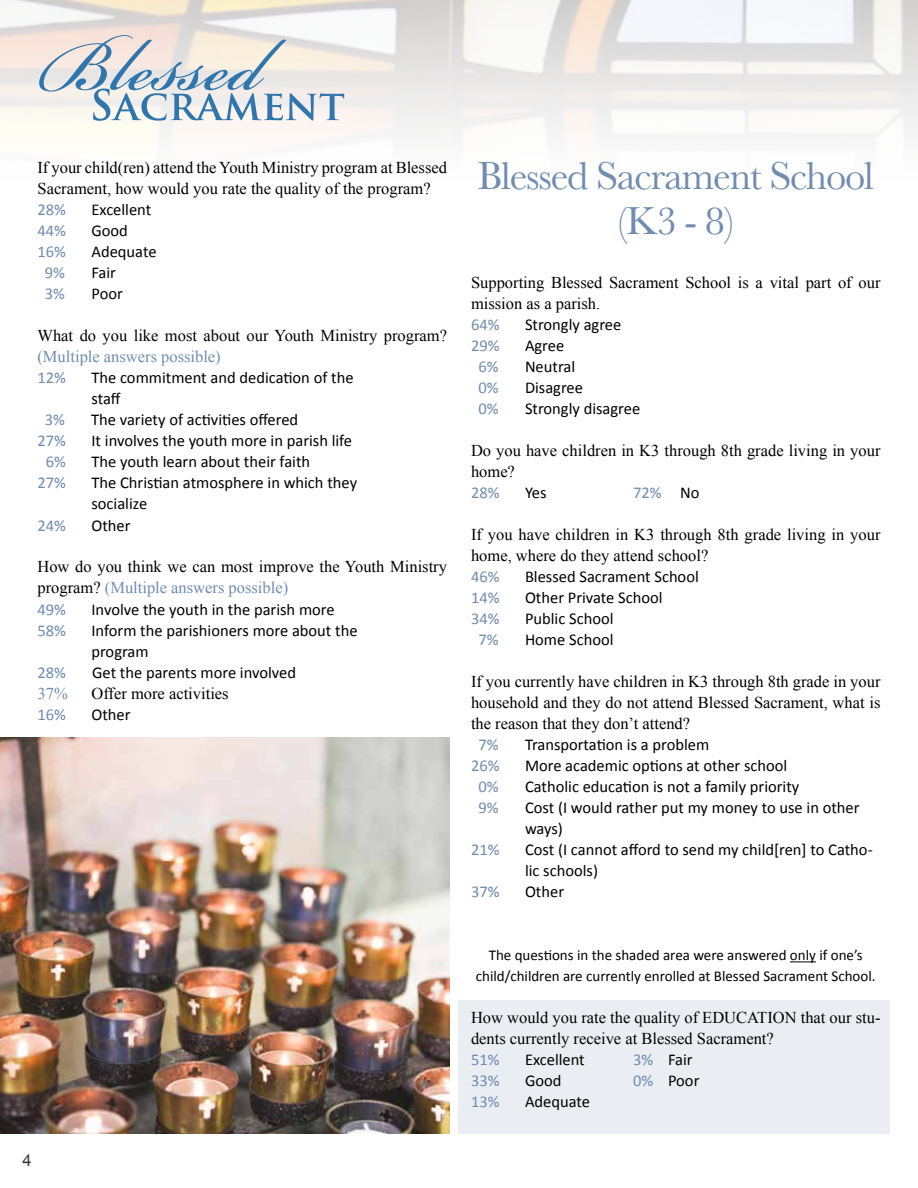
<style>
.page{position:relative;width:918px;height:1188px;background:#fff}
.page>*{position:absolute;margin:0;border:0;box-sizing:border-box;transform-origin:0 0}
.t1{font:40.5px/45px "Baskerville";letter-spacing:-.03em;color:#708cb1;text-align:center}
.t2{font:16.5px/21px "Times New Roman";color:#000}
.t3{font:16.5px/21px "Calibri";color:#000}
.t4{font:16.5px "Calibri";color:#708cb1}
.t5{font:16.5px "Times New Roman";color:#708cb1}
.t6{font:16.5px "Arial";color:#3b3b3c}
.t7{font:15px/21px "Calibri";color:#000;text-align:center}
.s1{color:#708cb1}
.s2{color:#000}
</style>
<div class="page">
<img style="left:0;top:0;width:918px;height:137px">
<div style="left:458px;top:1000px;width:432px;height:134px;background:#eaeef3"></div>
<svg style="left:39px;top:35px;width:305px;height:86px;background:#d1d7db"></svg>
<svg style="left:790px;top:961px;width:26px;height:1px"></svg>
<img style="left:0;top:737px;width:450px;height:397px">
<p class="t2" style="left:38px;top:157px;width:411px">If your child(ren) attend the Youth Ministry program at Blessed<br>Sacrament, how would you rate the quality of the program?</p>
<p class="t4" style="left:38px;top:200px;width:30px">28%</p>
<p class="t3" style="left:92px;top:200px;width:61px">Excellent</p>
<p class="t4" style="left:38px;top:221px;width:30px">44%</p>
<p class="t3" style="left:92px;top:221px;width:38px">Good</p>
<p class="t4" style="left:38px;top:242px;width:30px">16%</p>
<p class="t3" style="left:92px;top:242px;width:67px">Adequate</p>
<p class="t4" style="left:45px;top:263px;width:22px">9%</p>
<p class="t3" style="left:92px;top:263px;width:26px">Fair</p>
<p class="t4" style="left:45px;top:284px;width:22px">3%</p>
<p class="t3" style="left:92px;top:284px;width:33px">Poor</p>
<p class="t2" style="left:38px;top:325px;width:411px">What do you like most about our Youth Ministry program?</p>
<p class="t5" style="left:38px;top:346px;width:185px">(Multiple answers possible)</p>
<p class="t4" style="left:38px;top:368px;width:30px">12%</p>
<p class="t3" style="left:91px;top:368px;width:264px">The commitment and dedication of the staff</p>
<p class="t4" style="left:45px;top:410px;width:22px">3%</p>
<p class="t3" style="left:91px;top:410px;width:209px">The variety of activities offered</p>
<p class="t4" style="left:38px;top:431px;width:30px">27%</p>
<p class="t3" style="left:92px;top:431px;width:262px">It involves the youth more in parish life</p>
<p class="t4" style="left:46px;top:452px;width:22px">6%</p>
<p class="t3" style="left:92px;top:452px;width:220px">The youth learn about their faith</p>
<p class="t4" style="left:38px;top:473px;width:30px">27%</p>
<p class="t3" style="left:92px;top:473px;width:267px">The Christian atmosphere in which they socialize</p>
<p class="t4" style="left:38px;top:515px;width:30px">24%</p>
<p class="t3" style="left:92px;top:515px;width:41px">Other</p>
<p class="t2" style="left:38px;top:556px;width:411px">How do you think we can most improve the Youth Ministry program? <span class="s1">(Multiple answers possible)</span></p>
<p class="t4" style="left:38px;top:599px;width:30px">49%</p>
<p class="t3" style="left:92px;top:599px;width:245px">Involve the youth in the parish more</p>
<p class="t4" style="left:38px;top:620px;width:30px">58%</p>
<p class="t3" style="left:92px;top:620px;width:268px">Inform the parishioners more about the program</p>
<p class="t4" style="left:38px;top:662px;width:30px">28%</p>
<p class="t3" style="left:92px;top:662px;width:205px">Get the parents more involved</p>
<p class="t5" style="left:38px;top:682px;width:32px">37%</p>
<p class="t2" style="left:92px;top:682px;width:139px">Offer more activities</p>
<p class="t4" style="left:38px;top:704px;width:30px">16%</p>
<p class="t3" style="left:92px;top:704px;width:41px">Other</p>
<p class="t6" style="left:22px;top:1150px;width:11px">4</p>
<h1 class="t1" style="left:478px;top:154px;width:398px">Blessed Sacrament School (K3 - 8)</h1>
<p class="t2" style="left:471px;top:272px;width:411px">Supporting Blessed Sacrament School is a vital part of our mission as a parish.</p>
<p class="t4" style="left:471px;top:314px;width:30px">64%</p>
<p class="t3" style="left:525px;top:314px;width:98px">Strongly agree</p>
<p class="t4" style="left:471px;top:335px;width:30px">29%</p>
<p class="t3" style="left:525px;top:335px;width:41px">Agree</p>
<p class="t4" style="left:478px;top:356px;width:22px">6%</p>
<p class="t3" style="left:525px;top:356px;width:52px">Neutral</p>
<p class="t4" style="left:478px;top:377px;width:22px">0%</p>
<p class="t3" style="left:525px;top:377px;width:60px">Disagree</p>
<p class="t4" style="left:478px;top:398px;width:22px">0%</p>
<p class="t3" style="left:525px;top:398px;width:117px">Strongly disagree</p>
<p class="t2" style="left:471px;top:440px;width:411px">Do you have children in K3 through 8th grade living in your home?</p>
<p class="t4" style="left:471px;top:482px;width:30px">28%</p>
<p class="t3" style="left:525px;top:482px;width:23px">Yes</p>
<p class="t4" style="left:633px;top:482px;width:68px">72% <span class="s2">No</span></p>
<p class="t2" style="left:471px;top:524px;width:411px">If you have children in K3 through 8th grade living in your home, where do they attend school?</p>
<p class="t4" style="left:471px;top:566px;width:30px">46%</p>
<p class="t3" style="left:525px;top:566px;width:175px">Blessed Sacrament School</p>
<p class="t4" style="left:471px;top:587px;width:30px">14%</p>
<p class="t3" style="left:525px;top:587px;width:139px">Other Private School</p>
<p class="t4" style="left:471px;top:608px;width:30px">34%</p>
<p class="t3" style="left:525px;top:608px;width:90px">Public School</p>
<p class="t4" style="left:478px;top:629px;width:22px">7%</p>
<p class="t3" style="left:525px;top:629px;width:90px">Home School</p>
<p class="t2" style="left:471px;top:671px;width:411px;text-align:justify">If you currently have children in K3 through 8th grade in your household and they do not attend Blessed Sacrament, what is the reason that they don’t attend?</p>
<p class="t4" style="left:478px;top:734px;width:22px">7%</p>
<p class="t3" style="left:525px;top:734px;width:186px">Transportation is a problem</p>
<p class="t4" style="left:471px;top:755px;width:30px">26%</p>
<p class="t3" style="left:525px;top:755px;width:264px">More academic options at other school</p>
<p class="t4" style="left:478px;top:776px;width:22px">0%</p>
<p class="t3" style="left:525px;top:776px;width:276px">Catholic education is not a family priority</p>
<p class="t4" style="left:478px;top:797px;width:22px">9%</p>
<p class="t3" style="left:525px;top:797px;width:336px">Cost (I would rather put my money to use in other ways)</p>
<p class="t4" style="left:471px;top:839px;width:30px">21%</p>
<p class="t3" style="left:525px;top:839px;width:349px">Cost (I cannot afford to send my child[ren] to Catho&shy;lic schools)</p>
<p class="t4" style="left:471px;top:881px;width:30px">37%</p>
<p class="t3" style="left:525px;top:881px;width:41px">Other</p>
<p class="t7" style="left:476px;top:945px;width:401px">The questions in the shaded area were answered only if one’s child/children are currently enrolled at Blessed Sacrament School.</p>
<p class="t2" style="left:471px;top:1007px;width:411px">How would you rate the quality of EDUCATION that our stu&shy;dents currently receive at Blessed Sacrament?</p>
<p class="t4" style="left:471px;top:1049px;width:30px">51%</p>
<p class="t3" style="left:525px;top:1049px;width:61px">Excellent</p>
<p class="t3" style="left:633px;top:1049px;width:61px"><span class="s1">3%</span> Fair</p>
<p class="t4" style="left:471px;top:1070px;width:30px">33%</p>
<p class="t3" style="left:525px;top:1070px;width:38px">Good</p>
<p class="t3" style="left:633px;top:1070px;width:68px"><span class="s1">0%</span> Poor</p>
<p class="t4" style="left:471px;top:1091px;width:30px">13%</p>
<p class="t3" style="left:525px;top:1091px;width:67px">Adequate</p>
</div>
